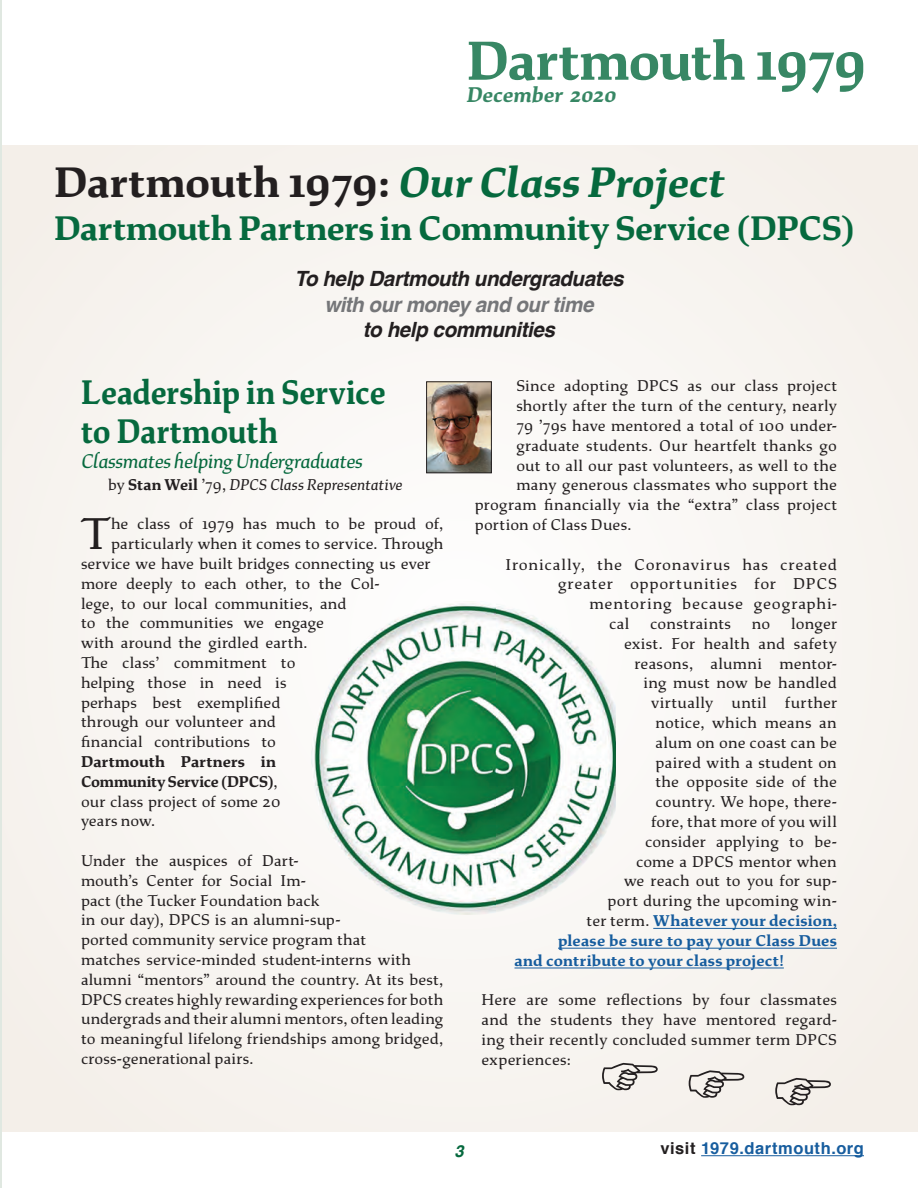
<style>
.page{position:relative;width:918px;height:1188px;background:#fff}
.page>*{position:absolute;margin:0;border:0;box-sizing:border-box;transform-origin:0 0}
.t1{font:700 58.5px "Dartmouth Ruzicka";letter-spacing:-.025em;color:#06693e}
.Paragraph_Text_Lead{font:46.95px "Dartmouth Ruzicka";color:#231f20}
.t2{font:italic 700 45px "Dartmouth Ruzicka";color:#06693e}
.Paragraph_Heading{font:700 36px "Dartmouth Ruzicka";letter-spacing:-.005em;color:#06693e}
.Paragraph_Heading-2{font:700 36px/39px "Dartmouth Ruzicka";letter-spacing:-.005em;color:#06693e;scale:.89 1}
.t3{font:italic 700 22.5px "Dartmouth Ruzicka";letter-spacing:.005em;color:#06693e}
.Paragraph_Sub_head{font:italic 700 21px/25.2px "Helvetica";letter-spacing:-.025em;color:#231f20;text-align:center}
.Paragraph_Sub_head-2{font:italic 21px "Dartmouth Ruzicka";letter-spacing:-.02em;color:#06693e}
.Paragraph_Text_2{font:16.5px/19.8px "Dartmouth Ruzicka";letter-spacing:.015em;color:#231f20}
.Paragraph_Text_Lead-2{font:16.5px "Dartmouth Ruzicka";letter-spacing:.005em;color:#231f20}
.Paragraph_Text_2-2{font:700 16.5px "Dartmouth Ruzicka";letter-spacing:.015em;color:#175d9e}
.Paragraph_Text_2-3{font:16.5px "Dartmouth Ruzicka";letter-spacing:.05em;color:#231f20}
.Paragraph_Text_2-4{font:italic 16.5px "Dartmouth Ruzicka";letter-spacing:.005em;color:#231f20}
.Paragraph_Text_2-5{font:16.5px "Dartmouth Ruzicka";letter-spacing:.045em;color:#231f20}
.t4{font:700 16.5px "Helvetica";letter-spacing:.03em;color:#175d9e}
.Paragraph_Text_Lead-3{font:700 16.5px "Dartmouth Ruzicka";letter-spacing:-.005em;color:#231f20}
.Paragraph_Text_Lead-4{font:700 16.5px "Dartmouth Ruzicka";letter-spacing:.015em;color:#231f20}
.t5{font:italic 700 16.5px "Helvetica";color:#06693e}
.s1{font-style:normal;color:#231f20}
.s2{color:#757679}
.s3{font-style:normal}
.s4{font-weight:700;font-style:normal}
.s5{font-weight:400}
.s6{font-weight:400;color:#231f20}
.s7{color:#231f20}
</style>
<div class="page">
<hr style="left:701px;top:1155px;width:163px;height:1px;background:#175d9e">
<div style="left:2px;top:145px;width:916px;height:986px;background:#f7f4f0"></div>
<hr style="left:653px;top:928px;width:184px;height:1px;background:#175d9e">
<hr style="left:558px;top:948px;width:279px;height:1px;background:#175d9e">
<hr style="left:514px;top:968px;width:270px;height:1px;background:#175d9e">
<hr style="left:0;top:0;width:2px;height:1188px;background:#e0e8e1">
<img style="left:311px;top:601px;width:305px;height:313px">
<img style="left:428px;top:384px;width:62px;height:87px">
<div style="left:426px;top:382px;width:66px;height:91px;border:1px solid #231f20"></div>
<h1 class="t1" style="left:467px;top:27px;width:401px">Dartmouth 1979</h1>
<h3 class="t3" style="left:467px;top:80px;width:151px">December 2020</h3>
<p class="t2" style="left:54px;top:153px;width:672px"><span class="s1">Dartmouth 1979:</span> Our Class Project</p>
<p class="Paragraph_Heading" style="left:54px;top:207px;width:802px">Dartmouth Partners in Community Service (DPCS)</p>
<p class="Paragraph_Sub_head" style="left:294px;top:267px;width:331px">To help Dartmouth undergraduates <span class="s2">with our money and our time<br></span>to help communities</p>
<p class="Paragraph_Heading-2" style="left:81px;top:373px;width:344px">Leadership in Service to Dartmouth</p>
<p class="Paragraph_Sub_head-2" style="left:81px;top:448px;width:283px">Classmates helping Undergraduates</p>
<p class="Paragraph_Text_2-4" style="left:108px;top:474px;width:296px"><span class="s3">by</span> <span class="s4">Stan Weil</span> <span class="s3">’79,</span> DPCS Class Representative</p>
<p class="Paragraph_Text_Lead" style="left:81px;top:507px;width:32px">T</p>
<p class="Paragraph_Text_Lead-2" style="left:111px;top:514px;width:334px">he class of 1979 has much to be proud of,</p>
<p class="Paragraph_Text_Lead-2" style="left:111px;top:534px;width:334px">particularly when it comes to service. Through</p>
<p class="Paragraph_Text_Lead-2" style="left:81px;top:554px;width:351px">service we have built bridges connecting us ever</p>
<p class="Paragraph_Text_Lead-2" style="left:81px;top:574px;width:300px">more deeply to each other, to the Col-</p>
<p class="Paragraph_Text_Lead-2" style="left:81px;top:594px;width:267px">lege, to our local communities, and</p>
<p class="Paragraph_Text_Lead-2" style="left:81px;top:613px;width:245px">to the communities we engage</p>
<p class="Paragraph_Text_Lead-2" style="left:81px;top:633px;width:228px">with around the girdled earth.</p>
<p class="Paragraph_Text_Lead-2" style="left:81px;top:653px;width:216px">The class’ commitment to</p>
<p class="Paragraph_Text_Lead-2" style="left:81px;top:673px;width:207px">helping those in need is</p>
<p class="Paragraph_Text_Lead-2" style="left:81px;top:693px;width:201px">perhaps best exemplified</p>
<p class="Paragraph_Text_Lead-2" style="left:81px;top:712px;width:197px">through our volunteer and</p>
<p class="Paragraph_Text_Lead-2" style="left:81px;top:732px;width:196px">financial contributions to</p>
<p class="Paragraph_Text_Lead-4" style="left:81px;top:752px;width:196px">Dartmouth Partners in</p>
<p class="Paragraph_Text_Lead-3" style="left:81px;top:772px;width:198px">Community Service (DPCS)<span class="s5">,</span></p>
<p class="Paragraph_Text_Lead-2" style="left:81px;top:792px;width:201px">our class project of some 20</p>
<p class="Paragraph_Text_Lead-2" style="left:81px;top:811px;width:76px">years now.</p>
<p class="Paragraph_Text_2" style="left:81px;top:851px;width:364px">Under the auspices of Dart-<br>mouth’s Center for Social Im-<br>pact (the Tucker Foundation back<br>in our day), DPCS is an alumni-sup-<br>ported community service program that<br>matches service-minded student-interns with alumni “mentors” around the country. At its best, DPCS creates highly rewarding experiences for both undergrads and their alumni mentors, often leading to meaningful lifelong friendships among bridged, cross-generational pairs.</p>
<p class="Paragraph_Text_2" style="left:516px;top:376px;width:322px">Since adopting DPCS as our class project</p>
<p class="Paragraph_Text_2" style="left:516px;top:396px;width:322px">shortly after the turn of the century, nearly</p>
<p class="Paragraph_Text_2" style="left:516px;top:416px;width:322px">79 ’79s have mentored a total of 100 under-</p>
<p class="Paragraph_Text_2" style="left:516px;top:436px;width:322px">graduate students. Our heartfelt thanks go</p>
<p class="Paragraph_Text_2" style="left:516px;top:455px;width:322px">out to all our past volunteers, as well to the</p>
<p class="Paragraph_Text_2" style="left:516px;top:475px;width:322px">many generous classmates who support the</p>
<p class="Paragraph_Text_2" style="left:475px;top:495px;width:364px">program financially via the “extra” class project</p>
<p class="Paragraph_Text_2" style="left:475px;top:515px;width:158px">portion of Class Dues.</p>
<p class="Paragraph_Text_2-3" style="left:506px;top:555px;width:333px">Ironically, the Coronavirus has created</p>
<p class="Paragraph_Text_2-5" style="left:558px;top:574px;width:281px">greater opportunities for DPCS</p>
<p class="Paragraph_Text_2-3" style="left:590px;top:594px;width:249px">mentoring because geographi-</p>
<p class="Paragraph_Text_2" style="left:609px;top:614px;width:22px">cal</p>
<p class="Paragraph_Text_2" style="left:650px;top:614px;width:82px">constraints</p>
<p class="Paragraph_Text_2" style="left:752px;top:614px;width:20px">no</p>
<p class="Paragraph_Text_2" style="left:791px;top:614px;width:47px">longer</p>
<p class="Paragraph_Text_2" style="left:624px;top:634px;width:214px">exist. For health and safety</p>
<p class="Paragraph_Text_2" style="left:634px;top:653px;width:204px">reasons, alumni mentor-</p>
<p class="Paragraph_Text_2" style="left:644px;top:673px;width:195px">ing must now be handled</p>
<p class="Paragraph_Text_2" style="left:651px;top:693px;width:187px">virtually until further</p>
<p class="Paragraph_Text_2" style="left:656px;top:713px;width:183px">notice, which means an</p>
<p class="Paragraph_Text_2" style="left:656px;top:733px;width:183px">alum on one coast can be</p>
<p class="Paragraph_Text_2" style="left:656px;top:752px;width:183px">paired with a student on</p>
<p class="Paragraph_Text_2" style="left:656px;top:772px;width:183px">the opposite side of the</p>
<p class="Paragraph_Text_2" style="left:656px;top:792px;width:183px">country. We hope, there-</p>
<p class="Paragraph_Text_2" style="left:651px;top:812px;width:187px">fore, that more of you will</p>
<p class="Paragraph_Text_2" style="left:645px;top:832px;width:194px">consider applying to be-</p>
<p class="Paragraph_Text_2" style="left:636px;top:851px;width:202px">come a DPCS mentor when</p>
<p class="Paragraph_Text_2" style="left:624px;top:871px;width:215px">we reach out to you for sup-</p>
<p class="Paragraph_Text_2" style="left:608px;top:891px;width:231px">port during the upcoming win-</p>
<p class="Paragraph_Text_2-2" style="left:586px;top:911px;width:252px"><span class="s6">ter term.</span> Whatever your decision,</p>
<p class="Paragraph_Text_2-2" style="left:558px;top:931px;width:281px">please be sure to pay your Class Dues</p>
<p class="Paragraph_Text_2-2" style="left:515px;top:951px;width:271px">and contribute to your class project!</p>
<p class="Paragraph_Text_2" style="left:482px;top:990px;width:357px;text-align:justify">Here are some reflections by four classmates and the students they have mentored regard&shy;ing their recently concluded summer term DPCS experiences:</p>
<p class="t5" style="left:454px;top:1138px;width:11px">3</p>
<p class="t4" style="left:661px;top:1135px;width:205px"><span class="s7">visit</span> 1979.dartmouth.org</p>
</div>
